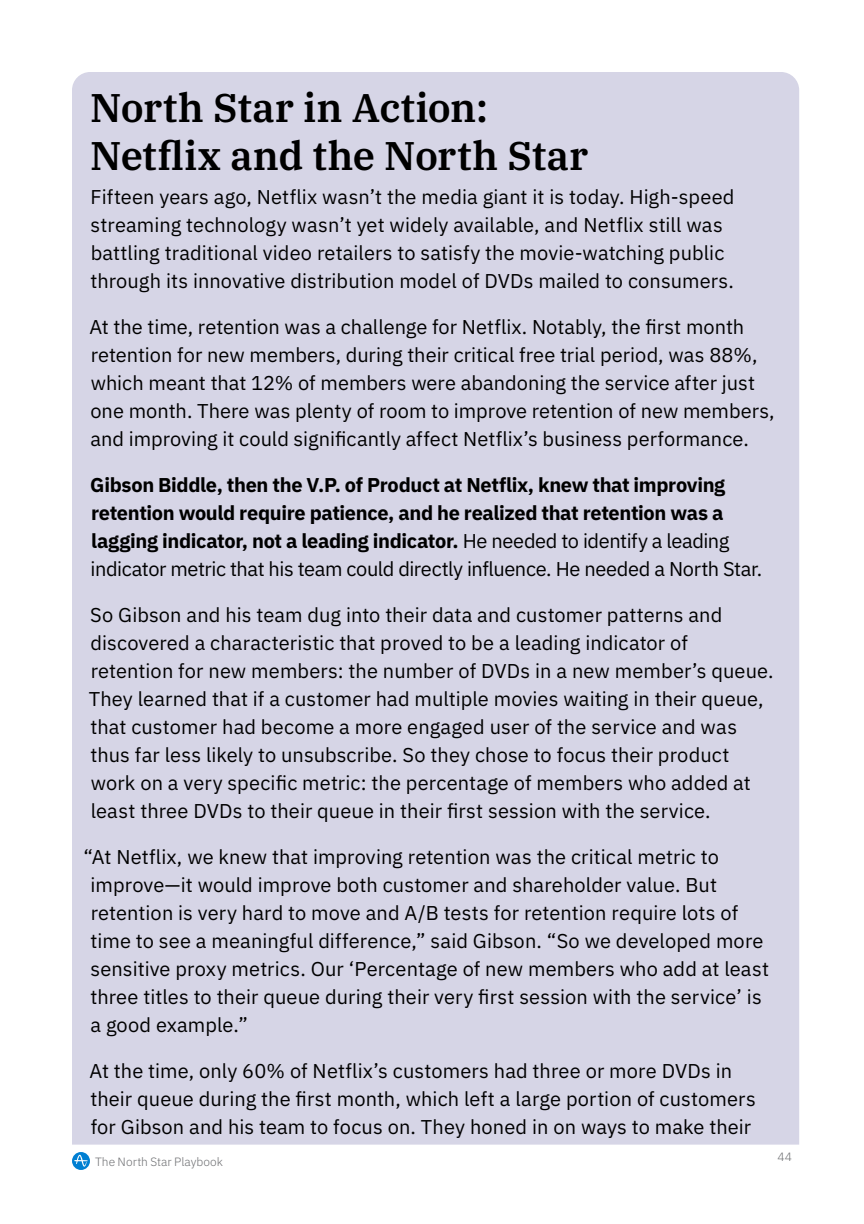
<style>
.page{position:relative;width:864px;height:1224px;background:#fff}
.page>*{position:absolute;margin:0;border:0;box-sizing:border-box;transform-origin:0 0}
.t1{font:600 40px/48px "IBM Plex Serif";color:#000}
.t2{font:20px/28px "IBM Plex Sans";letter-spacing:.005em;color:#000}
.t3{font:700 20px/28px "IBM Plex Sans";letter-spacing:-.015em;color:#000}
.t4{font:300 12px "IBM Plex Sans";color:#6d6e71}
.s1{font-weight:400}
</style>
<div class="page">
<svg style="left:72px;top:1152px;width:18px;height:18px"></svg>
<div style="left:72px;top:72px;width:727px;height:1073px;background:#d6d5e6"></div>
<h1 class="t1" style="left:90px;top:81px;width:500px">North Star in Action:<br>Netflix and the North Star</h1>
<p class="t2" style="left:90px;top:181px;width:646px">Fifteen years ago, Netflix wasn’t the media giant it is today. High-speed streaming technology wasn’t yet widely available, and Netflix still was battling traditional video retailers to satisfy the movie-watching public through its innovative distribution model of DVDs mailed to consumers.</p>
<p class="t2" style="left:89px;top:311px;width:687px">At the time, retention was a challenge for Netflix. Notably, the first month retention for new members, during their critical free trial period, was 88%, which meant that 12% of members were abandoning the service after just one month. There was plenty of room to improve retention of new members, and improving it could significantly affect Netflix’s business performance.</p>
<p class="t3" style="left:90px;top:469px;width:674px">Gibson Biddle, then the V.P. of Product at Netflix, knew that improving retention would require patience, and he realized that retention was a lagging indicator, not a leading indicator. <span class="s1">He needed to identify a leading indicator metric that his team could directly influence. He needed a North Star.</span></p>
<p class="t2" style="left:89px;top:599px;width:686px">So Gibson and his team dug into their data and customer patterns and discovered a characteristic that proved to be a leading indicator of retention for new members: the number of DVDs in a new member’s queue.<br>They learned that if a customer had multiple movies waiting in their queue, that customer had become a more engaged user of the service and was thus far less likely to unsubscribe. So they chose to focus their product work on a very specific metric: the percentage of members who added at least three DVDs to their queue in their first session with the service.</p>
<p class="t2" style="left:90px;top:841px;width:680px;text-indent:-7px">“At Netflix, we knew that improving retention was the critical metric to improve—it would improve both customer and shareholder value. But retention is very hard to move and A/B tests for retention require lots of time to see a meaningful difference,” said Gibson. “So we developed more sensitive proxy metrics. Our ‘Percentage of new members who add at least three titles to their queue during their very first session with the service’ is a good example.”</p>
<p class="t2" style="left:89px;top:1055px;width:668px">At the time, only 60% of Netflix’s customers had three or more DVDs in their queue during the first month, which left a large portion of customers for Gibson and his team to focus on. They honed in on ways to make their</p>
<p class="t4" style="left:95px;top:1152px;width:129px">The North Star Playbook</p>
<p class="t4" style="left:778px;top:1148px;width:16px">44</p>
</div>
